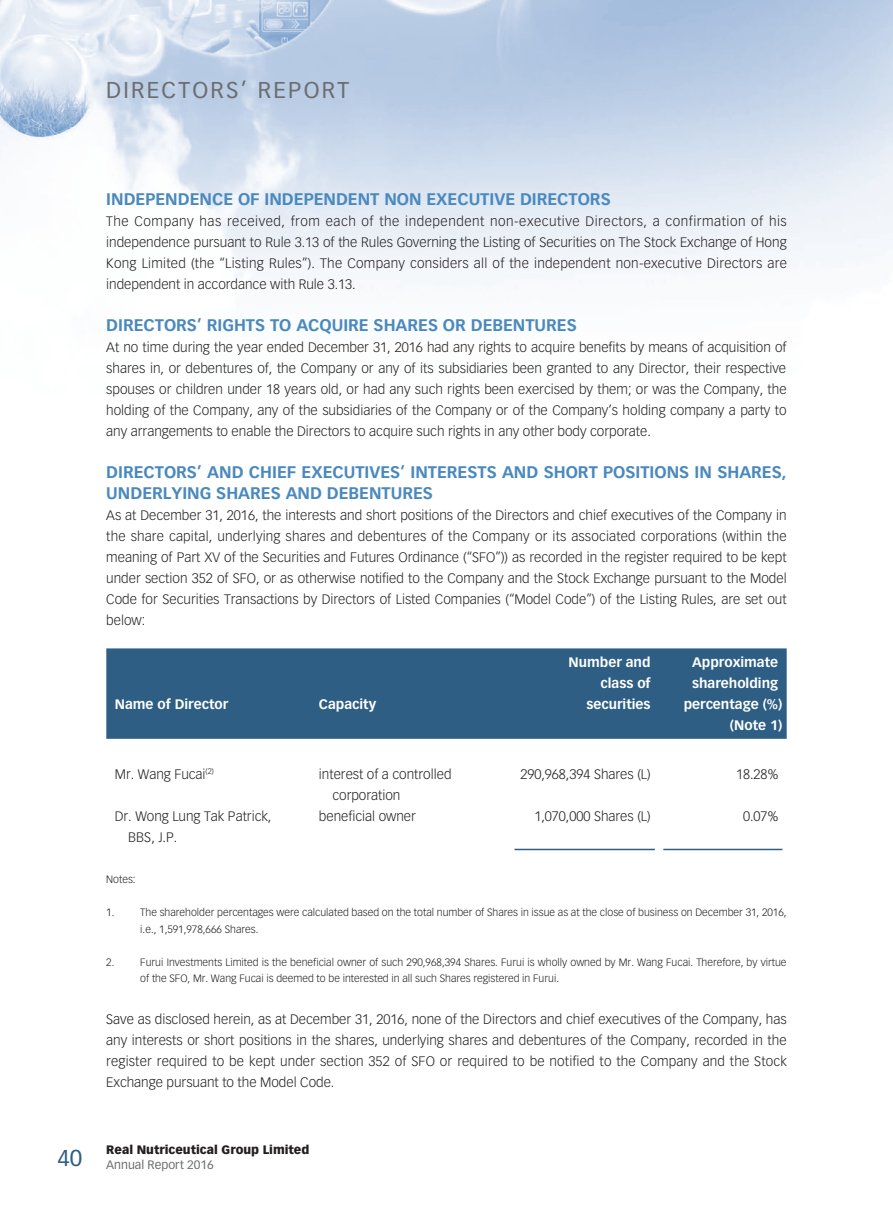
<style>
.page{position:relative;width:893px;height:1212px;background:#fff}
.page>*{position:absolute;margin:0;border:0;box-sizing:border-box;transform-origin:0 0}
.t1{font:22.5px "Vectora LT Std";letter-spacing:.1em;color:#6c6d70}
.t2{font:22.5px "Vectora LT Std";color:#2e5e84}
._01_H1{font:700 16.5px/21px "Vectora LT Std";color:#4a89be}
._00_txt{font:300 13.5px/21px "Vectora LT Std";color:#231f20;text-align:justify}
._50_Table_txt{font:300 13.5px "Vectora LT Std";color:#231f20}
._50_Table_txt-2{font:700 13.5px "Vectora LT Std";color:#fff}
.t3{font:900 12px "Vectora LT Std";color:#231f20}
.t4{font:12px "Vectora LT Std";color:#6c6d70}
._06_Notes{font:300 10.5px/16.5px "Vectora LT Std";color:#231f20}
</style>
<div class="page">
<img style="left:0;top:0;width:893px;height:851px">
<div style="left:106px;top:648px;width:681px;height:91px;background:#2e5e84"></div>
<hr style="left:514px;top:849px;width:141px;height:1px;background:#2e5e84">
<hr style="left:663px;top:849px;width:119px;height:1px;background:#2e5e84">
<h1 class="t1" style="left:106px;top:77px;width:244px">DIRECTORS’ REPORT</h1>
<p class="_01_H1" style="left:106px;top:189px;width:506px">INDEPENDENCE OF INDEPENDENT NON EXECUTIVE DIRECTORS</p>
<p class="_00_txt" style="left:106px;top:211px;width:682px">The Company has received, from each of the independent non-executive Directors, a confirmation of his independence pursuant to Rule 3.13 of the Rules Governing the Listing of Securities on The Stock Exchange of Hong Kong Limited (the “Listing Rules”). The Company considers all of the independent non-executive Directors are independent in accordance with Rule 3.13.</p>
<p class="_01_H1" style="left:106px;top:315px;width:472px">DIRECTORS’ RIGHTS TO ACQUIRE SHARES OR DEBENTURES</p>
<p class="_00_txt" style="left:106px;top:337px;width:682px">At no time during the year ended December 31, 2016 had any rights to acquire benefits by means of acquisition of shares in, or debentures of, the Company or any of its subsidiaries been granted to any Director, their respective spouses or children under 18 years old, or had any such rights been exercised by them; or was the Company, the holding of the Company, any of the subsidiaries of the Company or of the Company’s holding company a party to any arrangements to enable the Directors to acquire such rights in any other body corporate.</p>
<p class="_01_H1" style="left:106px;top:462px;width:682px">DIRECTORS’ AND CHIEF EXECUTIVES’ INTERESTS AND SHORT POSITIONS IN SHARES,<br>UNDERLYING SHARES AND DEBENTURES</p>
<p class="_00_txt" style="left:106px;top:505px;width:682px">As at December 31, 2016, the interests and short positions of the Directors and chief executives of the Company in the share capital, underlying shares and debentures of the Company or its associated corporations (within the meaning of Part XV of the Securities and Futures Ordinance (“SFO”)) as recorded in the register required to be kept under section 352 of SFO, or as otherwise notified to the Company and the Stock Exchange pursuant to the Model Code for Securities Transactions by Directors of Listed Companies (“Model Code”) of the Listing Rules, are set out below:</p>
<p class="_50_Table_txt-2" style="left:115px;top:696px;width:115px">Name of Director</p>
<p class="_50_Table_txt-2" style="left:319px;top:696px;width:59px">Capacity</p>
<p class="_50_Table_txt" style="left:115px;top:766px;width:100px">Mr. Wang Fucai<sup>(2)</sup></p>
<p class="_50_Table_txt" style="left:319px;top:766px;width:134px">interest of a controlled</p>
<p class="_50_Table_txt" style="left:332px;top:787px;width:70px">corporation</p>
<p class="_50_Table_txt-2" style="left:569px;top:654px;width:83px">Number and</p>
<p class="_50_Table_txt-2" style="left:601px;top:675px;width:52px">class of</p>
<p class="_50_Table_txt-2" style="left:587px;top:696px;width:65px">securities</p>
<p class="_50_Table_txt-2" style="left:692px;top:654px;width:87px">Approximate</p>
<p class="_50_Table_txt-2" style="left:692px;top:675px;width:88px">shareholding</p>
<p class="_50_Table_txt-2" style="left:684px;top:696px;width:100px">percentage (%)</p>
<p class="_50_Table_txt-2" style="left:730px;top:717px;width:54px">(Note 1)</p>
<p class="_50_Table_txt" style="left:520px;top:766px;width:132px">290,968,394 Shares (L)</p>
<p class="_50_Table_txt" style="left:736px;top:766px;width:44px">18.28%</p>
<p class="_50_Table_txt" style="left:115px;top:808px;width:158px">Dr. Wong Lung Tak Patrick,</p>
<p class="_50_Table_txt" style="left:128px;top:829px;width:51px">BBS, J.P.</p>
<p class="_50_Table_txt" style="left:319px;top:808px;width:99px">beneficial owner</p>
<p class="_50_Table_txt" style="left:534px;top:808px;width:118px">1,070,000 Shares (L)</p>
<p class="_50_Table_txt" style="left:743px;top:808px;width:37px">0.07%</p>
<p class="_06_Notes" style="left:106px;top:871px;width:31px">Notes:</p>
<p class="_06_Notes" style="left:106px;top:904px;width:10px">1.</p>
<p class="_06_Notes" style="left:140px;top:904px;width:648px">The shareholder percentages were calculated based on the total number of Shares in issue as at the close of business on December 31, 2016, i.e., 1,591,978,666 Shares.</p>
<p class="_06_Notes" style="left:106px;top:954px;width:10px">2.</p>
<p class="_06_Notes" style="left:140px;top:954px;width:648px">Furui Investments Limited is the beneficial owner of such 290,968,394 Shares. Furui is wholly owned by Mr. Wang Fucai. Therefore, by virtue of the SFO, Mr. Wang Fucai is deemed to be interested in all such Shares registered in Furui.</p>
<p class="_00_txt" style="left:106px;top:1009px;width:682px">Save as disclosed herein, as at December 31, 2016, none of the Directors and chief executives of the Company, has any interests or short positions in the shares, underlying shares and debentures of the Company, recorded in the register required to be kept under section 352 of SFO or required to be notified to the Company and the Stock Exchange pursuant to the Model Code.</p>
<h1 class="t2" style="left:57px;top:1145px;width:27px">40</h1>
<p class="t3" style="left:106px;top:1142px;width:205px">Real Nutriceutical Group Limited</p>
<p class="t4" style="left:106px;top:1157px;width:109px">Annual Report 2016</p>
</div>
